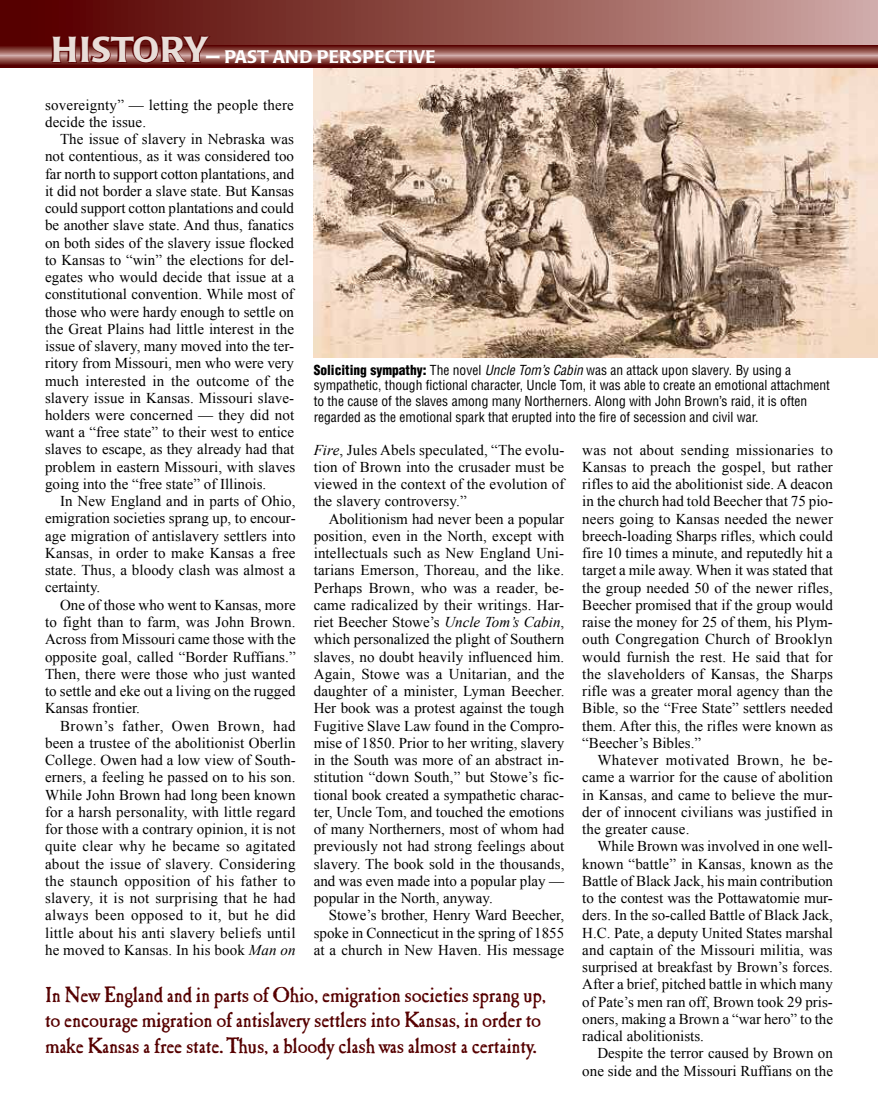
<style>
.page{position:relative;width:878px;height:1107px;background:#fff}
.page>*{position:absolute;margin:0;border:0;box-sizing:border-box;transform-origin:0 0}
.t1{font:21px/25.5px "Caslon Antique";letter-spacing:-.01em;color:#560000}
.t2{font:500 18px "Poppl Laudatio";color:#fff;scale:1.2 1}
.t3{font:15px/17.2px "Times New Roman";color:#000;text-align:justify}
.t4{font:condensed 13.5px/15.8px "Helvetica";color:#000}
.s1{font-size:35.7px;color:#560000}
.s2{font-style:italic}
.s3{font-weight:900}
</style>
<div class="page">
<img style="left:313px;top:68px;width:565px;height:290px">
<div style="left:0;top:0;width:878px;height:57px;background:linear-gradient(to right,#4f0000,#cea6a0)"></div>
<svg style="left:0;top:45px;width:878px;height:23px;background:#874540"></svg>
<svg style="left:52px;top:36px;width:159px;height:27px;background:#7d3632"></svg>
<p class="t2" style="left:50px;top:49px;width:323px"><span class="s1">HISTORY</span>— PAST AND PERSPECTIVE</p>
<p class="t3" style="left:45px;top:96px;width:250px">sovereignty” — letting the people there decide the issue.</p>
<p class="t3" style="left:45px;top:130px;width:252px;text-indent:15px">The issue of slavery in Nebraska was not contentious, as it was considered too far north to support cotton plantations, and it did not border a slave state. But Kansas could support cotton plantations and could be another slave state. And thus, fanatics on both sides of the slavery issue flocked to Kansas to “win” the elections for del&shy;egates who would decide that issue at a constitutional convention. While most of those who were hardy enough to settle on the Great Plains had little interest in the issue of slavery, many moved into the ter&shy;ritory from Missouri, men who were very much interested in the outcome of the slavery issue in Kansas. Missouri slave&shy;holders were concerned — they did not want a “free state” to their west to entice slaves to escape, as they already had that problem in eastern Missouri, with slaves going into the “free state” of Illinois.</p>
<p class="t3" style="left:45px;top:493px;width:252px;text-indent:15px">In New England and in parts of Ohio, emigration societies sprang up, to encour&shy;age migration of antislavery settlers into Kansas, in order to make Kansas a free state. Thus, a bloody clash was almost a certainty.</p>
<p class="t3" style="left:45px;top:596px;width:252px;text-indent:15px">One of those who went to Kansas, more to fight than to farm, was John Brown.<br>Across from Missouri came those with the opposite goal, called “Border Ruffians.” Then, there were those who just wanted to settle and eke out a living on the rugged Kansas frontier.</p>
<p class="t3" style="left:45px;top:717px;width:252px;text-indent:15px">Brown’s father, Owen Brown, had been a trustee of the abolitionist Oberlin College. Owen had a low view of South&shy;erners, a feeling he passed on to his son.<br>While John Brown had long been known for a harsh personality, with little regard for those with a contrary opinion, it is not quite clear why he became so agitated about the issue of slavery. Considering the staunch opposition of his father to slavery, it is not surprising that he had always been opposed to it, but he did little about his anti slavery beliefs until he moved to Kansas. In his book <span class="s2">Man on</span></p>
<p class="t4" style="left:313px;top:362px;width:518px"><span class="s3">Soliciting sympathy:</span> The novel <span class="s2">Uncle Tom’s Cabin</span> was an attack upon slavery. By using a sympathetic, though fictional character, Uncle Tom, it was able to create an emotional attachment to the cause of the slaves among many Northerners. Along with John Brown’s raid, it is often regarded as the emotional spark that erupted into the fire of secession and civil war.</p>
<p class="t3" style="left:314px;top:441px;width:252px"><span class="s2">Fire</span>, Jules Abels speculated, “The evolu&shy;tion of Brown into the crusader must be viewed in the context of the evolution of the slavery controversy.”</p>
<p class="t3" style="left:313px;top:510px;width:252px;text-indent:15px">Abolitionism had never been a popular position, even in the North, except with intellectuals such as New England Uni&shy;tarians Emerson, Thoreau, and the like.<br>Perhaps Brown, who was a reader, be&shy;came radicalized by their writings. Har&shy;riet Beecher Stowe’s <span class="s2">Uncle Tom’s Cabin</span>, which personalized the plight of Southern slaves, no doubt heavily influenced him.<br>Again, Stowe was a Unitarian, and the daughter of a minister, Lyman Beecher.<br>Her book was a protest against the tough Fugitive Slave Law found in the Compro&shy;mise of 1850. Prior to her writing, slavery in the South was more of an abstract in&shy;stitution “down South,” but Stowe’s fic&shy;tional book created a sympathetic charac&shy;ter, Uncle Tom, and touched the emotions of many Northerners, most of whom had previously not had strong feelings about slavery. The book sold in the thousands, and was even made into a popular play — popular in the North, anyway.</p>
<p class="t3" style="left:313px;top:907px;width:252px;text-indent:15px">Stowe’s brother, Henry Ward Beecher, spoke in Connecticut in the spring of 1855 at a church in New Haven. His message</p>
<p class="t3" style="left:582px;top:441px;width:252px">was not about sending missionaries to Kansas to preach the gospel, but rather rifles to aid the abolitionist side. A deacon in the church had told Beecher that 75 pio&shy;neers going to Kansas needed the newer breech-loading Sharps rifles, which could fire 10 times a minute, and reputedly hit a target a mile away. When it was stated that the group needed 50 of the newer rifles, Beecher promised that if the group would raise the money for 25 of them, his Plym&shy;outh Congregation Church of Brooklyn would furnish the rest. He said that for the slaveholders of Kansas, the Sharps rifle was a greater moral agency than the Bible, so the “Free State” settlers needed them. After this, the rifles were known as “Beecher’s Bibles.”</p>
<p class="t3" style="left:582px;top:751px;width:252px;text-indent:15px">Whatever motivated Brown, he be&shy;came a warrior for the cause of abolition in Kansas, and came to believe the mur&shy;der of innocent civilians was justified in the greater cause.</p>
<p class="t3" style="left:582px;top:838px;width:252px;text-indent:15px">While Brown was involved in one well&shy;known “battle” in Kansas, known as the Battle of Black Jack, his main contribution to the contest was the Pottawatomie mur&shy;ders. In the so-called Battle of Black Jack, H.C. Pate, a deputy United States marshal and captain of the Missouri militia, was surprised at breakfast by Brown’s forces.<br>After a brief, pitched battle in which many of Pate’s men ran off, Brown took 29 pris&shy;oners, making a Brown a “war hero” to the radical abolitionists.</p>
<p class="t3" style="left:582px;top:1045px;width:252px;text-align:right">Despite the terror caused by Brown on one side and the Missouri Ruffians on the</p>
<h1 class="t1" style="left:45px;top:984px;width:502px">In New England and in parts of Ohio, emigration societies sprang up, to encourage migration of antislavery settlers into Kansas, in order to make Kansas a free state. Thus, a bloody clash was almost a certainty.</h1>
</div>
